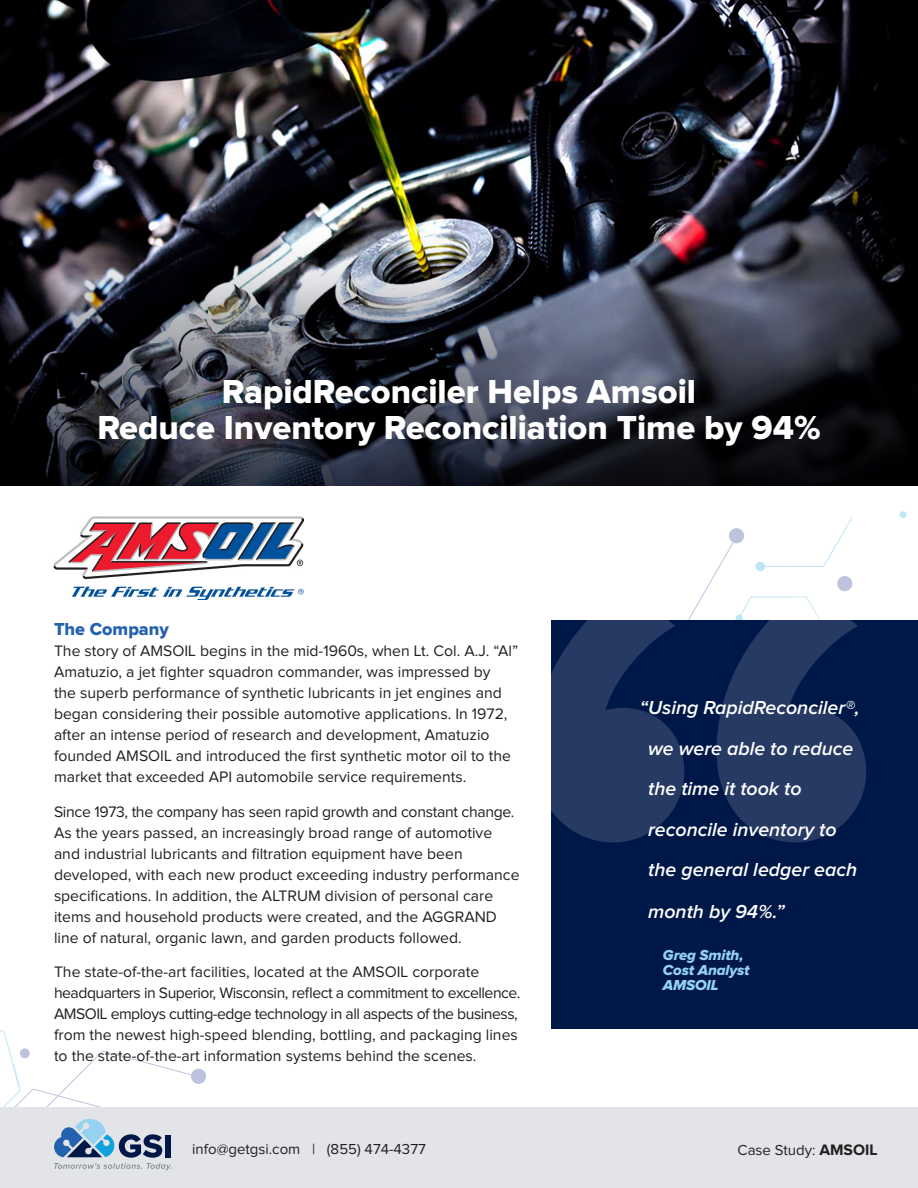
<style>
.page{position:relative;width:918px;height:1188px;background:#fff}
.page>*{position:absolute;margin:0;border:0;box-sizing:border-box;transform-origin:0 0}
.t1{font:34.5px/36px "Proxima Nova Extrabld";color:#fff;text-align:center}
.t2{font:italic 600 19.5px/40.8px "Proxima Nova";color:#fff}
.t3{font:18px "Proxima Nova Extrabld";color:#2461ae}
.t4{font:15.75px/21px "Proxima Nova";color:#231f20}
.t5{font:15px "Proxima Nova";color:#231f20}
.t6{font:15px/15px "Proxima Nova Extrabld It";letter-spacing:-.01em;color:#95d2f2}
.s1{font-weight:700;font-size:15.75px}
</style>
<div class="page">
<svg style="left:899px;top:511px;width:8px;height:7px"></svg>
<svg style="left:707px;top:517px;width:146px;height:70px"></svg>
<div style="left:0;top:1107px;width:918px;height:81px;background:#e2e4e7"></div>
<svg style="left:0;top:1030px;width:206px;height:141px"></svg>
<img style="left:0;top:0;width:918px;height:486px">
<img style="left:54px;top:516px;width:249px;height:83px">
<div style="left:552px;top:621px;width:366px;height:408px;background:#001848"></div>
<svg style="left:551px;top:587px;width:315px;height:255px;fill:#263a63"></svg>
<p class="t1" style="left:97px;top:375px;width:725px">RapidReconciler Helps Amsoil<br>Reduce Inventory Reconciliation Time by 94%</p>
<p class="t3" style="left:54px;top:621px;width:116px">The Company</p>
<p class="t4" style="left:54px;top:641px;width:466px">The story of AMSOIL begins in the mid-1960s, when Lt. Col. A.J. “Al” Amatuzio, a jet fighter squadron commander, was impressed by<br>the superb performance of synthetic lubricants in jet engines and began considering their possible automotive applications. In 1972, after an intense period of research and development, Amatuzio founded AMSOIL and introduced the first synthetic motor oil to the market that exceeded API automobile service requirements.</p>
<p class="t4" style="left:54px;top:802px;width:467px">Since 1973, the company has seen rapid growth and constant change.<br>As the years passed, an increasingly broad range of automotive and industrial lubricants and filtration equipment have been developed, with each new product exceeding industry performance specifications. In addition, the ALTRUM division of personal care items and household products were created, and the AGGRAND line of natural, organic lawn, and garden products followed.</p>
<p class="t4" style="left:54px;top:962px;width:468px">The state-of-the-art facilities, located at the AMSOIL corporate headquarters in Superior, Wisconsin, reflect a commitment to excellence.<br>AMSOIL employs cutting-edge technology in all aspects of the business, from the newest high-speed blending, bottling, and packaging lines to the state-of-the-art information systems behind the scenes.</p>
<p class="t2" style="left:648px;top:688px;width:213px;text-indent:-8px">“Using RapidReconciler®, we were able to reduce the time it took to reconcile inventory to the general ledger each month by 94%.”</p>
<p class="t6" style="left:663px;top:948px;width:88px">Greg Smith,<br>Cost Analyst<br>AMSOIL</p>
<p class="t5" style="left:192px;top:1142px;width:235px">info@getgsi.com | (855) 474-4377</p>
<p class="t5" style="left:738px;top:1143px;width:141px">Case Study: <span class="s1">AMSOIL</span></p>
</div>
